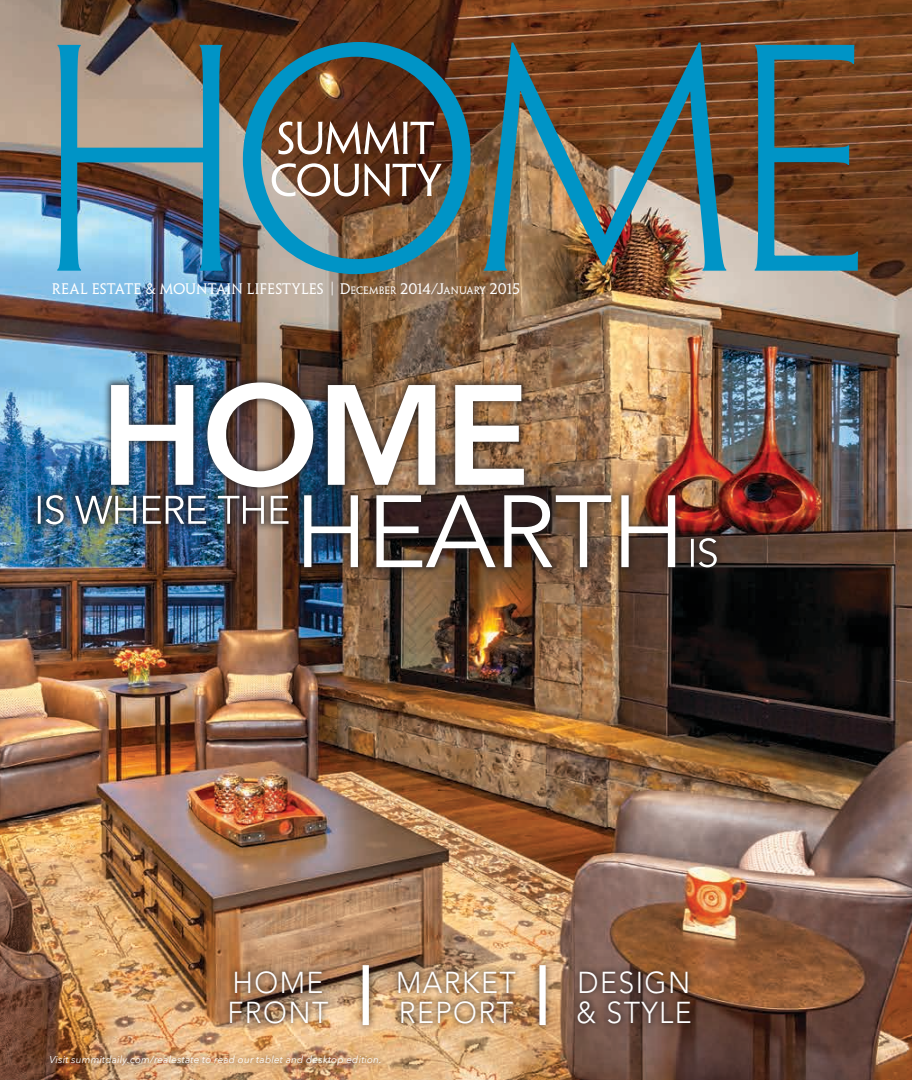
<style>
.page{position:relative;width:912px;height:1080px;background:#fff}
.page>*{position:absolute;margin:0;border:0;box-sizing:border-box;transform-origin:0 0}
.t1{font:300 30px/30px "Avenir LT Std";letter-spacing:.05em;color:#fff;scale:.95 1}
.t2{font:13.75px "Penumbra Serif Std";color:#fff}
.t3{font:italic 10px "Avenir Next";letter-spacing:.015em;color:#fff}
.s1{font-size:9.62px}
</style>
<div class="page">
<img style="left:0;top:0;width:911px;height:1080px">
<img style="left:57px;top:45px;width:166px;height:226px">
<svg style="left:243px;top:42px;width:227px;height:232px;background:#58625d"></svg>
<img style="left:483px;top:43px;width:243px;height:228px">
<svg style="left:754px;top:45px;width:103px;height:226px;background:#4d5a54"></svg>
<svg style="left:278px;top:121px;width:156px;height:33px"></svg>
<svg style="left:271px;top:163px;width:170px;height:33px"></svg>
<div style="left:43px;top:1048px;width:344px;height:24px;background:#231f20;opacity:.75"></div>
<div style="left:223px;top:964px;width:473px;height:66px;background:#231f20;opacity:.6"></div>
<div style="left:354px;top:957px;width:23px;height:76px;background:#231f20;opacity:.75"></div>
<div style="left:362px;top:965px;width:7px;height:60px;background:#fff"></div>
<div style="left:531px;top:957px;width:22px;height:76px;background:#231f20;opacity:.75"></div>
<div style="left:539px;top:965px;width:6px;height:60px;background:#fff"></div>
<div style="left:29px;top:374px;width:696px;height:202px;background:#231f20;opacity:.75"></div>
<img style="left:111px;top:382px;width:412px;height:105px">
<img style="left:38px;top:495px;width:250px;height:29px">
<img style="left:304px;top:495px;width:371px;height:72px">
<svg style="left:690px;top:538px;width:26px;height:29px"></svg>
<h2 class="t2" style="left:52px;top:280px;width:400px">REAL ESTATE &amp; MOUNTAIN LIFESTYLES | D<span class="s1">ECEMBER</span> 2014/J<span class="s1">ANUARY</span></h2>
<h2 class="t2" style="left:490px;top:280px;width:32px">2015</h2>
<h1 class="t1" style="left:227px;top:967px;width:108px">HOME<br>FRONT</h1>
<h1 class="t1" style="left:396px;top:967px;width:127px">MARKET<br>REPORT</h1>
<h1 class="t1" style="left:576px;top:967px;width:123px">DESIGN &amp; STYLE</h1>
<p class="t3" style="left:49px;top:1051px;width:334px">Visit summitdaily.com/realestate to read our tablet and desktop edition.</p>
</div>
